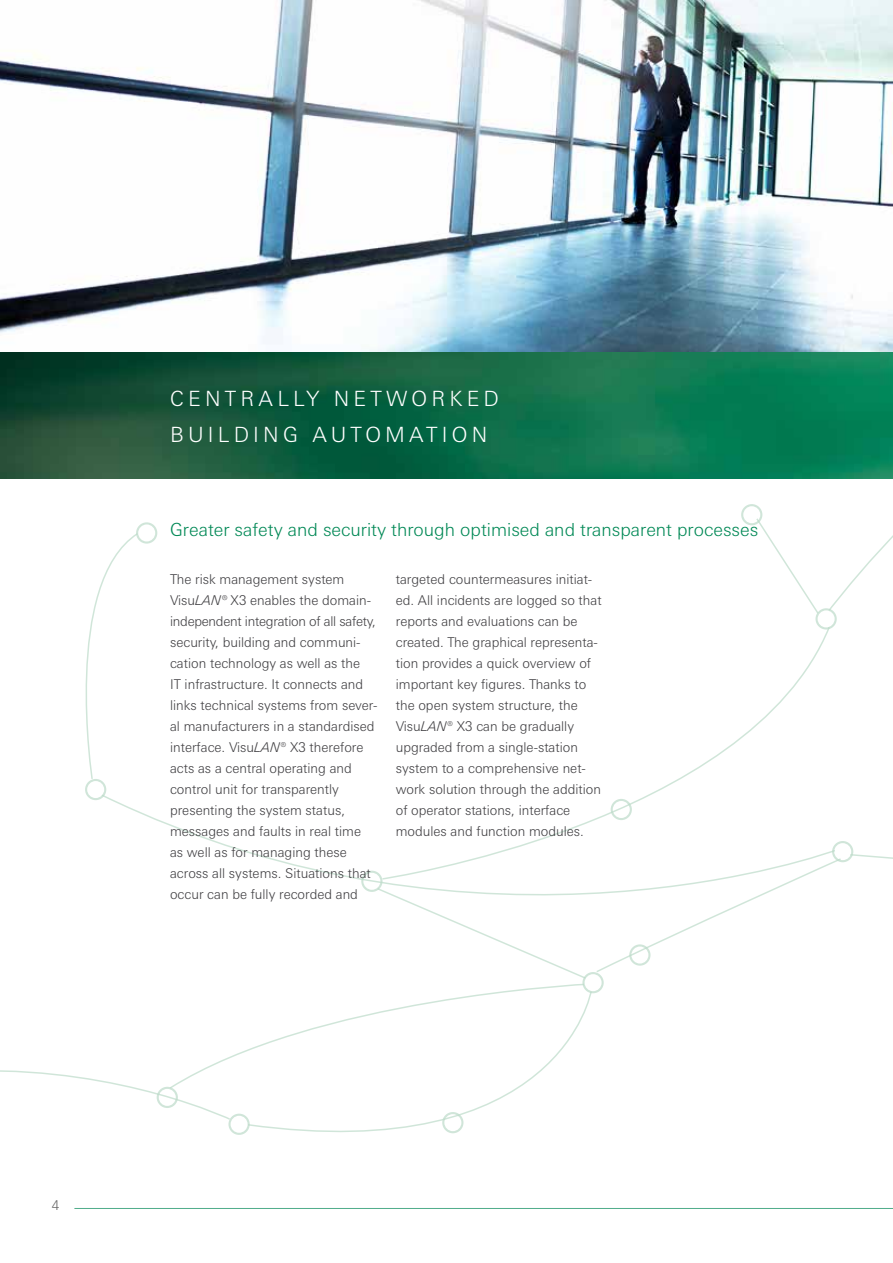
<style>
.page{position:relative;width:893px;height:1263px;background:#fff}
.page>*{position:absolute;margin:0;border:0;box-sizing:border-box;transform-origin:0 0}
.t1{font:300 21px/36px "LT Univers Basic";letter-spacing:.2em;color:#fff}
.t2{font:300 18px "LT Univers Basic";color:#085}
.t3{font:300 13.5px/21px "LT Univers Basic";color:#3e3d40}
.t4{font:300 13.5px "LT Univers Basic";color:#000}
.s1{font-style:italic}
</style>
<div class="page">
<hr style="left:74px;top:1208px;width:819px;height:1px;background:#085">
<svg style="left:534px;top:629px;width:295px;height:212px"></svg>
<svg style="left:741px;top:504px;width:152px;height:125px"></svg>
<svg style="left:0;top:841px;width:893px;height:294px"></svg>
<svg style="left:85px;top:522px;width:72px;height:278px"></svg>
<img style="left:0;top:0;width:893px;height:353px">
<img style="left:0;top:353px;width:893px;height:126px">
<h1 class="t1" style="left:170px;top:381px;width:330px">CENTRALLY NETWORKED<br>BUILDING AUTOMATION</h1>
<h2 class="t2" style="left:170px;top:519px;width:590px">Greater safety and security through optimised and transparent processes</h2>
<p class="t3" style="left:170px;top:569px;width:209px">The risk management system<br>Visu<span class="s1">LAN®</span> X3 enables the domain&shy;independent integration of all safety, security, building and communi&shy;cation technology as well as the<br>IT infrastructure. It connects and links technical systems from sever&shy;al manufacturers in a standardised interface. Visu<span class="s1">LAN</span>® X3 therefore acts as a central operating and control unit for transparently presenting the system status, messages and faults in real time as well as for managing these across all systems. Situations that occur can be fully recorded and</p>
<p class="t3" style="left:396px;top:568px;width:207px">targeted countermeasures initiat&shy;ed. All incidents are logged so that reports and evaluations can be created. The graphical representa&shy;tion provides a quick overview of important key figures. Thanks to the open system structure, the<br>Visu<span class="s1">LAN</span>® X3 can be gradually upgraded from a single-station system to a comprehensive net&shy;work solution through the addition of operator stations, interface modules and function modules.</p>
<p class="t4" style="left:52px;top:1197px;width:9px">4</p>
</div>
